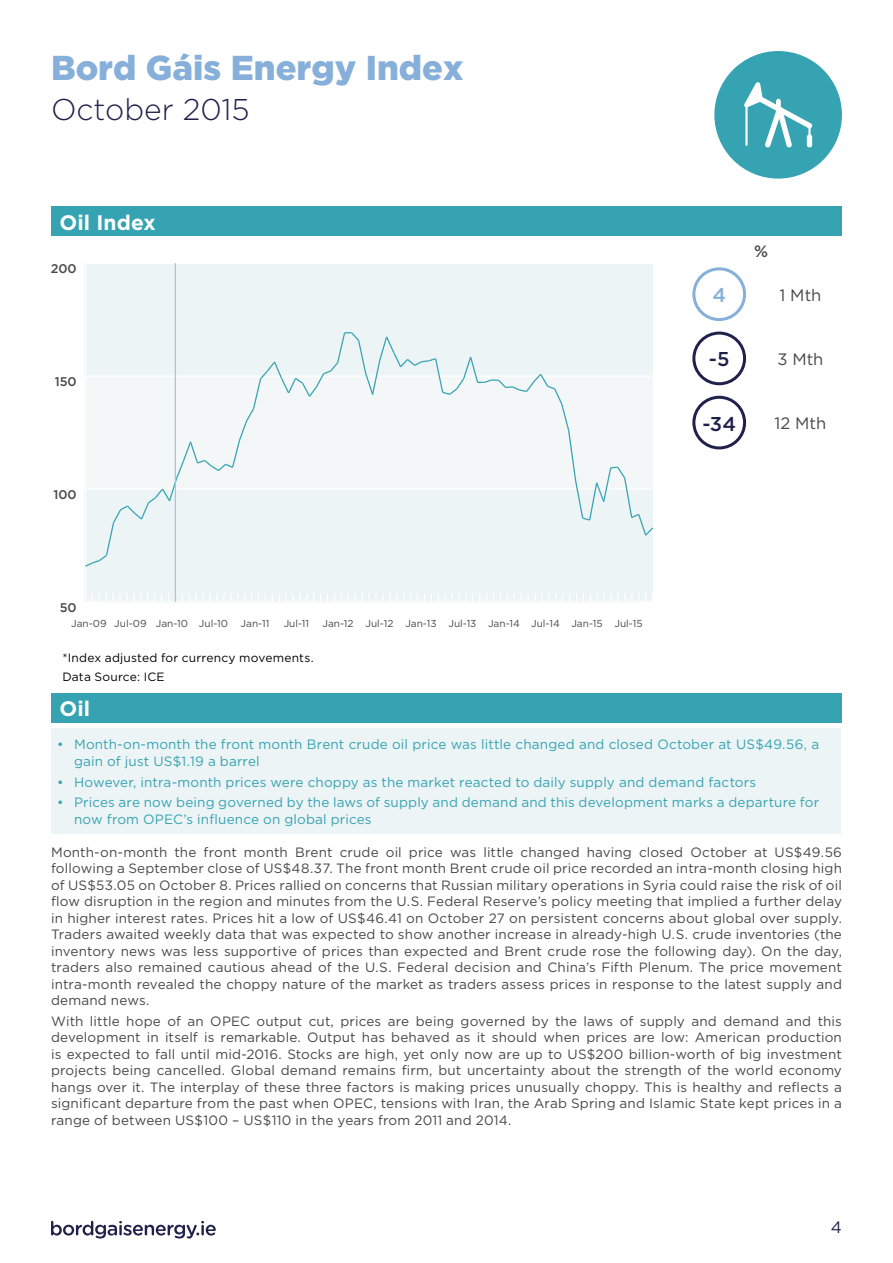
<style>
.page{position:relative;width:893px;height:1263px;background:#fff}
.page>*{position:absolute;margin:0;border:0;box-sizing:border-box;transform-origin:0 0}
.t1{font:900 34.5px "Gotham";color:#86afda}
.t2{font:300 30px "Gotham";color:#1f214a}
.t3{font:700 21px "Gotham";letter-spacing:.005em;color:#fff}
.t4{font:500 19.95px "Gotham";color:#1f214a}
.t5{font:500 19.95px "Gotham";color:#86afda}
.t6{font:16.5px "Gotham";color:#484848}
.t7{font:16.5px "Gotham";color:#1f214a}
.t8{font:500 16.5px "Gotham";color:#484848}
.t9{font:13.5px/16.5px "Gotham";letter-spacing:.01em;color:#484848;text-align:justify}
.t10{font:13.5px/16.5px "Gotham";letter-spacing:.01em;color:#35a3b2}
.t11{font:500 12.6px "Gotham";color:#484848}
.t12{font:12px/19.2px "Gotham";letter-spacing:.015em;color:#000}
.t13{font:10.05px "Gotham";color:#484848}
</style>
<div class="page">
<svg style="left:51px;top:1221px;width:165px;height:17px"></svg>
<div style="left:51px;top:728px;width:789px;height:105px;background:#edf4f6"></div>
<div style="left:51px;top:206px;width:791px;height:30px;background:#35a3b2"></div>
<div style="left:51px;top:693px;width:791px;height:30px;background:#35a3b2"></div>
<div style="left:692px;top:396px;width:54px;height:53px;border:3px solid #1f214a;border-radius:50%"></div>
<div style="left:692px;top:332px;width:54px;height:53px;border:3px solid #1f214a;border-radius:50%"></div>
<div style="left:84px;top:263px;width:569px;height:340px;background:#edf4f6"></div>
<hr style="left:175px;top:263px;width:1px;height:339px;background:#a0cbd5">
<div style="left:714px;top:51px;width:128px;height:128px;background:#35a3b2;border-radius:50%"></div>
<svg style="left:744px;top:82px;width:69px;height:66px"></svg>
<div style="left:692px;top:267px;width:54px;height:54px;border:3px solid #86afda;border-radius:50%"></div>
<h1 class="t1" style="left:51px;top:47px;width:414px">Bord Gáis Energy Index</h1>
<h2 class="t2" style="left:51px;top:90px;width:200px">October 2015</h2>
<h3 class="t3" style="left:60px;top:210px;width:98px">Oil Index</h3>
<p class="t11" style="left:51px;top:261px;width:27px">200</p>
<p class="t11" style="left:55px;top:373px;width:23px">150</p>
<p class="t11" style="left:53px;top:486px;width:25px">100</p>
<p class="t11" style="left:60px;top:599px;width:18px">50</p>
<p class="t13" style="left:71px;top:617px;width:158px">Jan-09 Jul-09 Jan-10 Jul-10</p>
<p class="t13" style="left:241px;top:617px;width:30px">Jan-11</p>
<p class="t13" style="left:284px;top:617px;width:27px">Jul-11</p>
<p class="t13" style="left:322px;top:617px;width:322px">Jan-12 Jul-12 Jan-13 Jul-13 Jan-14 Jul-14 Jan-15 Jul-15</p>
<p class="t12" style="left:62px;top:647px;width:253px">*Index adjusted for currency movements.<br>Data Source: ICE</p>
<h3 class="t3" style="left:60px;top:697px;width:32px">Oil</h3>
<h3 class="t5" style="left:712px;top:282px;width:15px">4</h3>
<h3 class="t4" style="left:709px;top:346px;width:22px">-5</h3>
<p class="t8" style="left:754px;top:240px;width:16px">%</p>
<p class="t6" style="left:779px;top:286px;width:43px">1 Mth</p>
<p class="t6" style="left:777px;top:350px;width:48px">3 Mth</p>
<h3 class="t4" style="left:702px;top:410px;width:35px">-34</h3>
<p class="t6" style="left:774px;top:414px;width:53px">12 Mth</p>
<p class="t10" style="left:74px;top:736px;width:747px;text-indent:-17px">• Month-on-month the front month Brent crude oil price was little changed and closed October at US$49.56, a gain of just US$1.19 a barrel</p>
<p class="t10" style="left:57px;top:773px;width:701px">• However, intra-month prices were choppy as the market reacted to daily supply and demand factors</p>
<p class="t10" style="left:74px;top:794px;width:747px;text-indent:-17px">• Prices are now being governed by the laws of supply and demand and this development marks a departure for now from OPEC’s influence on global prices</p>
<p class="t9" style="left:51px;top:843px;width:792px">Month-on-month the front month Brent crude oil price was little changed having closed October at US$49.56 following a September close of US$48.37. The front month Brent crude oil price recorded an intra-month closing high of US$53.05 on October 8. Prices rallied on concerns that Russian military operations in Syria could raise the risk of oil flow disruption in the region and minutes from the U.S. Federal Reserve’s policy meeting that implied a further delay in higher interest rates. Prices hit a low of US$46.41 on October 27 on persistent concerns about global over supply.<br>Traders awaited weekly data that was expected to show another increase in already-high U.S. crude inventories (the inventory news was less supportive of prices than expected and Brent crude rose the following day). On the day, traders also remained cautious ahead of the U.S. Federal decision and China’s Fifth Plenum. The price movement intra-month revealed the choppy nature of the market as traders assess prices in response to the latest supply and demand news.</p>
<p class="t9" style="left:51px;top:1013px;width:792px">With little hope of an OPEC output cut, prices are being governed by the laws of supply and demand and this development in itself is remarkable. Output has behaved as it should when prices are low: American production is expected to fall until mid-2016. Stocks are high, yet only now are up to US$200 billion-worth of big investment projects being cancelled. Global demand remains firm, but uncertainty about the strength of the world economy hangs over it. The interplay of these three factors is making prices unusually choppy. This is healthy and reflects a significant departure from the past when OPEC, tensions with Iran, the Arab Spring and Islamic State kept prices in a range of between US$100 – US$110 in the years from 2011 and 2014.</p>
<p class="t7" style="left:831px;top:1218px;width:13px">4</p>
</div>
